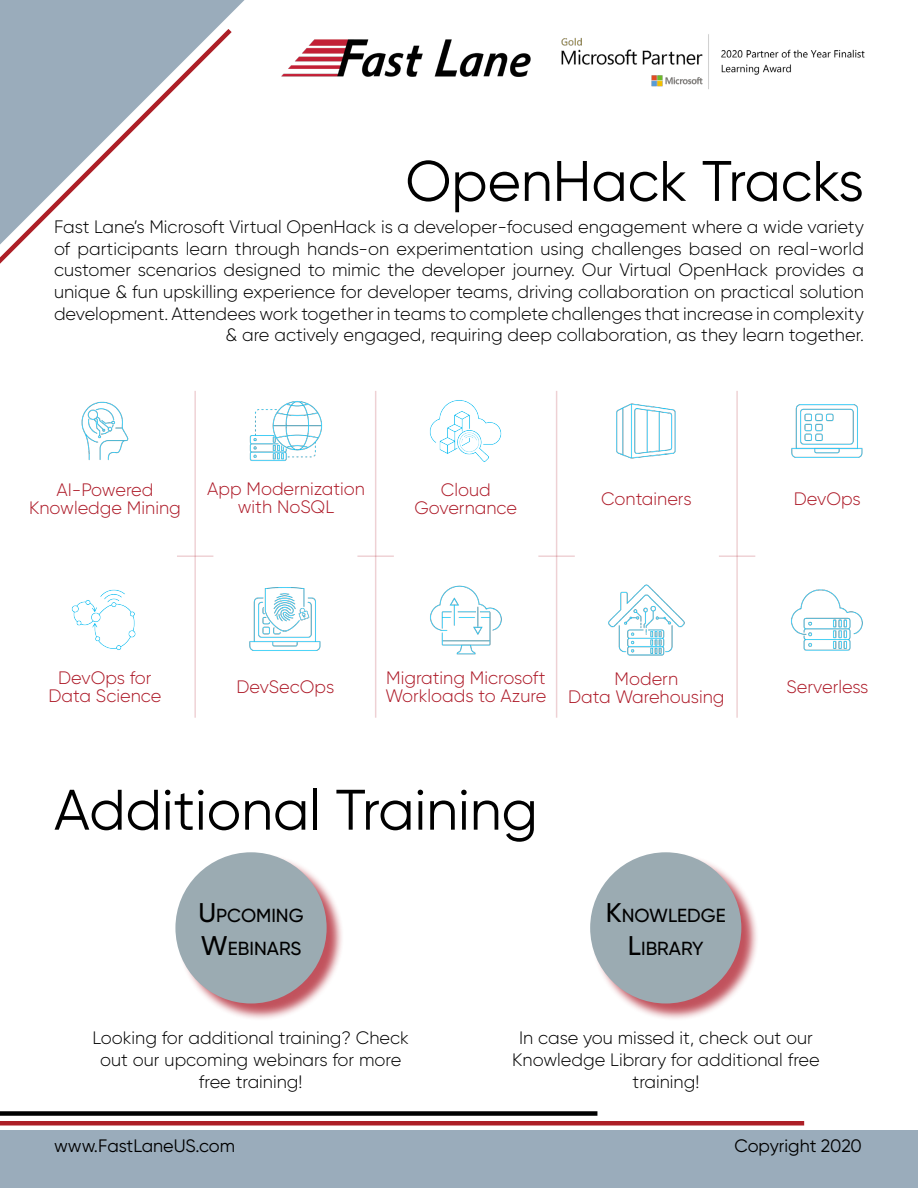
<style>
.page{position:relative;width:918px;height:1188px;background:#fff}
.page>*{position:absolute;margin:0;border:0;box-sizing:border-box;transform-origin:0 0}
.t1{font:57px "Gilroy";color:#000}
.t2{font:500 18.9px/32.4px "Gilroy";color:#000}
.t3{font:300 18px/21.6px "Gilroy";color:#000;text-align:center}
.t4{font:300 18px/18px "Gilroy";color:#ad1927;text-align:center}
.t5{font:18px "Gilroy";color:#000}
.s1{font-size:27px}
</style>
<div class="page">
<div style="left:0;top:1121px;width:804px;height:5px;background:#ad1f27"></div>
<div style="left:0;top:1111px;width:597px;height:5px;background:#000101"></div>
<div style="left:0;top:1131px;width:918px;height:57px;background:#9aacbb"></div>
<svg style="left:0;top:0;width:245px;height:245px;fill:#9aacbb"></svg>
<img style="left:726px;top:49px;width:139px;height:26px">
<img style="left:282px;top:39px;width:249px;height:38px">
<img style="left:561px;top:34px;width:165px;height:55px">
<img style="left:608px;top:584px;width:77px;height:72px">
<img style="left:430px;top:585px;width:72px;height:70px">
<img style="left:249px;top:587px;width:72px;height:64px">
<img style="left:429px;top:400px;width:73px;height:62px">
<img style="left:791px;top:404px;width:72px;height:54px">
<img style="left:71px;top:589px;width:65px;height:61px">
<img style="left:791px;top:589px;width:72px;height:62px">
<img style="left:81px;top:401px;width:48px;height:59px">
<img style="left:616px;top:403px;width:60px;height:56px">
<img style="left:249px;top:401px;width:73px;height:60px">
<hr style="left:194px;top:391px;width:2px;height:327px;background:#ad1927">
<hr style="left:177px;top:555px;width:36px;height:2px;background:#ad1927">
<hr style="left:375px;top:391px;width:1px;height:327px;background:#ad1927">
<hr style="left:357px;top:555px;width:37px;height:2px;background:#ad1927">
<hr style="left:556px;top:391px;width:1px;height:327px;background:#ad1927">
<hr style="left:538px;top:555px;width:37px;height:2px;background:#ad1927">
<hr style="left:736px;top:391px;width:2px;height:327px;background:#ad1927">
<hr style="left:719px;top:555px;width:36px;height:2px;background:#ad1927">
<div style="left:177px;top:854px;width:167px;height:167px;background:#ad1927;opacity:.75"></div>
<div style="left:175px;top:852px;width:152px;height:152px;background:#9babb2;border-radius:50%"></div>
<div style="left:592px;top:854px;width:167px;height:167px;background:#ad1927;opacity:.75"></div>
<div style="left:590px;top:852px;width:151px;height:152px;background:#9babb2;border-radius:50%"></div>
<h1 class="t1" style="left:405px;top:146px;width:460px">OpenHack Tracks</h1>
<p class="t3" style="left:54px;top:216px;width:812px;text-align:right">Fast Lane’s Microsoft Virtual OpenHack is a developer-focused engagement where a wide variety of participants learn through hands-on experimentation using challenges based on real-world customer scenarios designed to mimic the developer journey. Our Virtual OpenHack provides a unique &amp; fun upskilling experience for developer teams, driving collaboration on practical solution development. Attendees work together in teams to complete challenges that increase in complexity &amp; are actively engaged, requiring deep collaboration, as they learn together.</p>
<p class="t4" style="left:207px;top:479px;width:159px">App Modernization with NoSQL</p>
<p class="t4" style="left:415px;top:480px;width:104px">Cloud<br>Governance</p>
<p class="t4" style="left:794px;top:489px;width:68px">DevOps</p>
<p class="t4" style="left:29px;top:480px;width:153px">AI-Powered<br>Knowledge Mining</p>
<p class="t4" style="left:601px;top:489px;width:92px">Containers</p>
<p class="t4" style="left:48px;top:669px;width:115px">DevOps for<br>Data Science</p>
<p class="t4" style="left:786px;top:678px;width:83px">Serverless</p>
<p class="t4" style="left:385px;top:669px;width:163px;text-align:left">Migrating Microsoft<br>Workloads to Azure</p>
<p class="t4" style="left:568px;top:669px;width:158px">Modern<br>Data Warehousing</p>
<p class="t4" style="left:237px;top:678px;width:99px">DevSecOps</p>
<h1 class="t1" style="left:54px;top:775px;width:485px">Additional Training</h1>
<p class="t2" style="left:198px;top:900px;width:107px"><span class="s1">U</span>PCOMING<br><span class="s1">W</span>EBINARS</p>
<p class="t2" style="left:606px;top:900px;width:121px;text-align:center"><span class="s1">K</span>NOWLEDGE<br><span class="s1">L</span>IBRARY</p>
<p class="t3" style="left:93px;top:1027px;width:318px">Looking for additional training? Check out our upcoming webinars for more free training!</p>
<p class="t3" style="left:512px;top:1027px;width:309px">In case you missed it, check out our<br>Knowledge Library for additional free training!</p>
<p class="t5" style="left:54px;top:1134px;width:183px">www.FastLaneUS.com</p>
<p class="t5" style="left:734px;top:1134px;width:129px">Copyright 2020</p>
</div>
